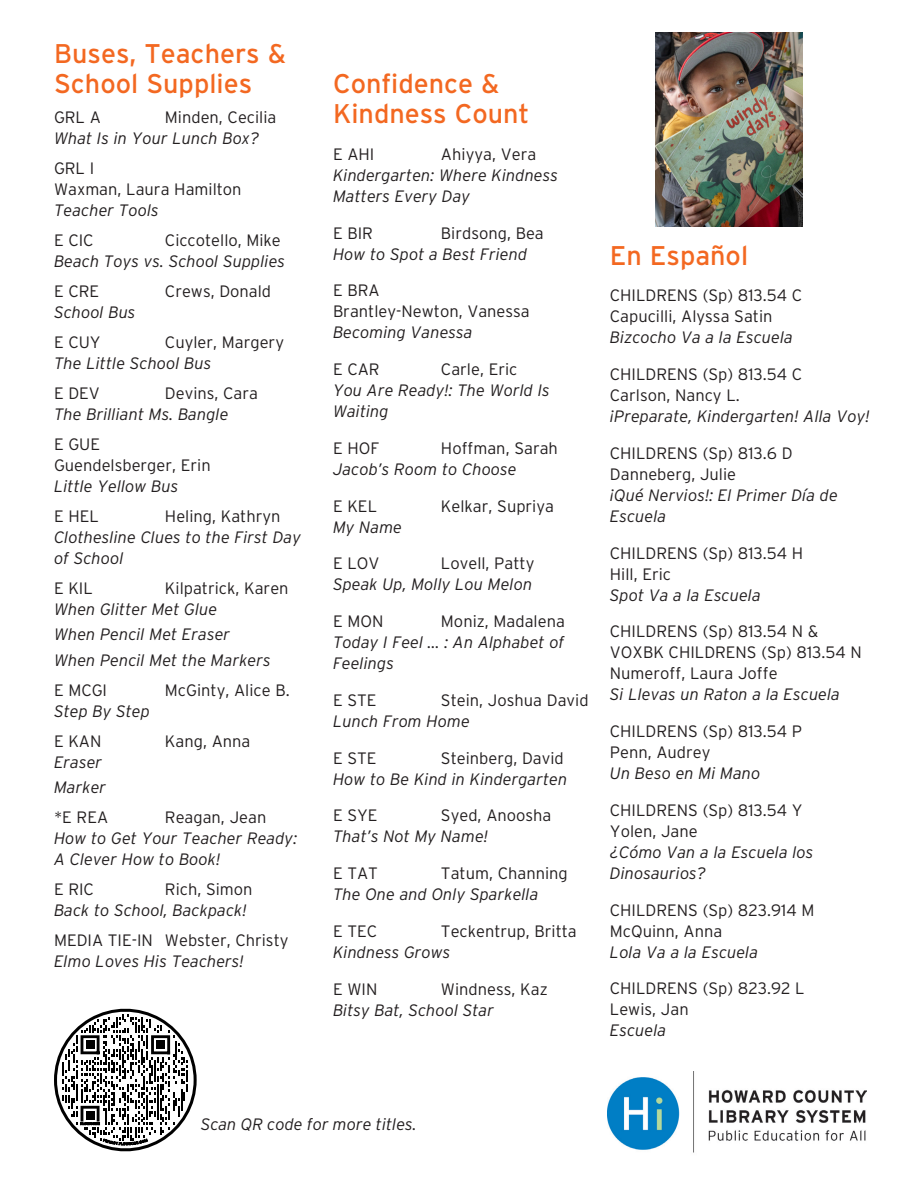
<style>
.page{position:relative;width:918px;height:1188px;background:#fff}
.page>*{position:absolute;margin:0;border:0;box-sizing:border-box;transform-origin:0 0}
.t1{font:27px/30px "Interstate";color:#f36821}
.t2{font:italic 300 16.5px/21px "Interstate";color:#231f20}
.t3{font:300 16.5px/21px "Interstate";color:#231f20}
.s1{font-style:normal}
.s2{font-style:italic}
</style>
<div class="page">
<img style="left:608px;top:1072px;width:259px;height:81px">
<svg style="left:54px;top:1009px;width:143px;height:142px"></svg>
<img style="left:656px;top:32px;width:146px;height:195px">
<p class="t1" style="left:54px;top:38px;width:234px">Buses, Teachers &amp;<br>School Supplies</p>
<p class="t3" style="left:54px;top:106px;width:48px">GRL A</p>
<p class="t2" style="left:54px;top:106px;width:224px;text-indent:111px"><span class="s1">Minden, Cecilia<br></span>What Is in Your Lunch Box?</p>
<p class="t3" style="left:54px;top:157px;width:189px">GRL I<br>Waxman, Laura Hamilton<br><span class="s2">Teacher Tools</span></p>
<p class="t3" style="left:54px;top:229px;width:41px">E CIC</p>
<p class="t2" style="left:54px;top:229px;width:233px;text-align:right"><span class="s1">Ciccotello, Mike<br></span>Beach Toys vs. School Supplies</p>
<p class="t3" style="left:54px;top:280px;width:47px">E CRE</p>
<p class="t3" style="left:165px;top:280px;width:108px">Crews, Donald</p>
<p class="t2" style="left:54px;top:301px;width:83px">School Bus</p>
<p class="t3" style="left:54px;top:331px;width:48px">E CUY</p>
<p class="t2" style="left:54px;top:331px;width:232px;text-indent:111px"><span class="s1">Cuyler, Margery<br></span>The Little School Bus</p>
<p class="t3" style="left:54px;top:382px;width:47px">E DEV</p>
<p class="t2" style="left:54px;top:382px;width:206px;text-indent:111px"><span class="s1">Devins, Cara<br></span>The Brilliant Ms. Bangle</p>
<p class="t3" style="left:54px;top:433px;width:158px">E GUE<br>Guendelsberger, Erin<br><span class="s2">Little Yellow Bus</span></p>
<p class="t3" style="left:54px;top:505px;width:46px">E HEL</p>
<p class="t2" style="left:54px;top:505px;width:249px;text-indent:111px"><span class="s1">Heling, Kathryn<br></span>Clothesline Clues to the First Day of School</p>
<p class="t3" style="left:54px;top:577px;width:40px">E KIL</p>
<p class="t2" style="left:54px;top:577px;width:236px;text-indent:111px"><span class="s1">Kilpatrick, Karen<br></span>When Glitter Met Glue</p>
<p class="t2" style="left:54px;top:622px;width:218px;line-height:25.5px">When Pencil Met Eraser<br>When Pencil Met the Markers</p>
<p class="t3" style="left:54px;top:679px;width:55px">E MCGI</p>
<p class="t3" style="left:165px;top:679px;width:126px">McGinty, Alice B.</p>
<p class="t2" style="left:54px;top:700px;width:97px">Step By Step</p>
<p class="t3" style="left:54px;top:730px;width:49px">E KAN</p>
<p class="t3" style="left:165px;top:730px;width:87px">Kang, Anna</p>
<p class="t2" style="left:54px;top:751px;width:50px">Eraser</p>
<p class="t2" style="left:54px;top:777px;width:54px">Marker</p>
<p class="t3" style="left:54px;top:807px;width:56px">*E REA</p>
<p class="t2" style="left:54px;top:807px;width:245px;text-indent:111px"><span class="s1">Reagan, Jean<br></span>How to Get Your Teacher Ready:<br>A Clever How to Book!</p>
<p class="t3" style="left:54px;top:879px;width:41px">E RIC</p>
<p class="t2" style="left:54px;top:879px;width:200px;text-indent:111px"><span class="s1">Rich, Simon<br></span>Back to School, Backpack!</p>
<p class="t3" style="left:54px;top:930px;width:236px">MEDIA TIE-IN Webster, Christy<br><span class="s2">Elmo Loves His Teachers!</span></p>
<p class="t1" style="left:333px;top:68px;width:198px">Confidence &amp;<br>Kindness Count</p>
<p class="t3" style="left:333px;top:143px;width:43px">E AHI</p>
<p class="t2" style="left:333px;top:143px;width:227px;text-indent:108px"><span class="s1">Ahiyya, Vera<br></span>Kindergarten: Where Kindness<br>Matters Every Day</p>
<p class="t3" style="left:333px;top:222px;width:41px">E BIR</p>
<p class="t2" style="left:333px;top:222px;width:212px;text-indent:108px"><span class="s1">Birdsong, Bea<br></span>How to Spot a Best Friend</p>
<p class="t3" style="left:333px;top:280px;width:198px">E BRA<br>Brantley-Newton, Vanessa<br><span class="s2">Becoming Vanessa</span></p>
<p class="t3" style="left:333px;top:359px;width:48px">E CAR</p>
<p class="t2" style="left:333px;top:359px;width:218px;text-indent:108px"><span class="s1">Carle, Eric<br></span>You Are Ready!: The World Is<br>Waiting</p>
<p class="t3" style="left:333px;top:437px;width:48px">E HOF</p>
<p class="t2" style="left:333px;top:437px;width:226px;text-indent:108px"><span class="s1">Hoffman, Sarah<br></span>Jacob’s Room to Choose</p>
<p class="t3" style="left:333px;top:495px;width:46px">E KEL</p>
<p class="t3" style="left:441px;top:495px;width:115px">Kelkar, Supriya</p>
<p class="t2" style="left:333px;top:516px;width:71px">My Name</p>
<p class="t3" style="left:333px;top:553px;width:48px">E LOV</p>
<p class="t2" style="left:333px;top:553px;width:203px;text-align:right"><span class="s1">Lovell, Patty<br></span>Speak Up, Molly Lou Melon</p>
<p class="t3" style="left:333px;top:611px;width:52px">E MON</p>
<p class="t2" style="left:333px;top:611px;width:233px;text-align:justify;text-indent:108px"><span class="s1">Moniz, Madalena </span>Today I Feel ... : An Alphabet of Feelings</p>
<p class="t3" style="left:333px;top:689px;width:45px">E STE</p>
<p class="t3" style="left:333px;top:689px;width:257px;text-indent:108px">Stein, Joshua David<br><span class="s2">Lunch From Home</span></p>
<p class="t3" style="left:333px;top:747px;width:45px">E STE</p>
<p class="t2" style="left:333px;top:747px;width:236px;text-align:right"><span class="s1">Steinberg, David<br></span>How to Be Kind in Kindergarten</p>
<p class="t3" style="left:333px;top:805px;width:46px">E SYE</p>
<p class="t2" style="left:333px;top:805px;width:220px;text-indent:108px"><span class="s1">Syed, Anoosha<br></span>That’s Not My Name!</p>
<p class="t3" style="left:333px;top:863px;width:46px">E TAT</p>
<p class="t2" style="left:333px;top:863px;width:236px;text-indent:108px"><span class="s1">Tatum, Channing<br></span>The One and Only Sparkella</p>
<p class="t3" style="left:333px;top:920px;width:46px">E TEC</p>
<p class="t3" style="left:333px;top:920px;width:245px;text-indent:108px">Teckentrup, Britta<br><span class="s2">Kindness Grows</span></p>
<p class="t3" style="left:333px;top:978px;width:46px">E WIN</p>
<p class="t2" style="left:333px;top:978px;width:216px;text-indent:108px"><span class="s1">Windness, Kaz<br></span>Bitsy Bat, School Star</p>
<p class="t1" style="left:610px;top:240px;width:140px">En Español</p>
<p class="t3" style="left:610px;top:285px;width:194px">CHILDRENS (Sp) 813.54 C<br>Capucilli, Alyssa Satin<br><span class="s2">Bizcocho Va a la Escuela</span></p>
<p class="t3" style="left:610px;top:364px;width:261px">CHILDRENS (Sp) 813.54 C<br>Carlson, Nancy L.<br><span class="s2">¡Preparate, Kindergarten! Alla Voy!</span></p>
<p class="t3" style="left:610px;top:442px;width:229px">CHILDRENS (Sp) 813.6 D<br>Danneberg, Julie<br><span class="s2">¡Qué Nervios!: El Primer Día de<br>Escuela</span></p>
<p class="t3" style="left:610px;top:542px;width:195px">CHILDRENS (Sp) 813.54 H<br>Hill, Eric<br><span class="s2">Spot Va a la Escuela</span></p>
<p class="t3" style="left:610px;top:621px;width:253px">CHILDRENS (Sp) 813.54 N &amp;<br>VOXBK CHILDRENS (Sp) 813.54 N<br>Numeroff, Laura Joffe</p>
<p class="t2" style="left:610px;top:684px;width:232px">Si Llevas un Raton a la Escuela</p>
<p class="t3" style="left:610px;top:721px;width:194px">CHILDRENS (Sp) 813.54 P<br>Penn, Audrey<br><span class="s2">Un Beso en Mi Mano</span></p>
<p class="t2" style="left:610px;top:799px;width:205px"><span class="s1">CHILDRENS (Sp) 813.54 Y<br>Yolen, Jane<br></span>¿Cómo Van a la Escuela los<br>Dinosaurios?</p>
<p class="t3" style="left:610px;top:899px;width:206px">CHILDRENS (Sp) 823.914 M<br>McQuinn, Anna<br><span class="s2">Lola Va a la Escuela</span></p>
<p class="t3" style="left:610px;top:978px;width:196px">CHILDRENS (Sp) 823.92 L<br>Lewis, Jan<br><span class="s2">Escuela</span></p>
<p class="t2" style="left:201px;top:1113px;width:218px">Scan QR code for more titles.</p>
</div>
